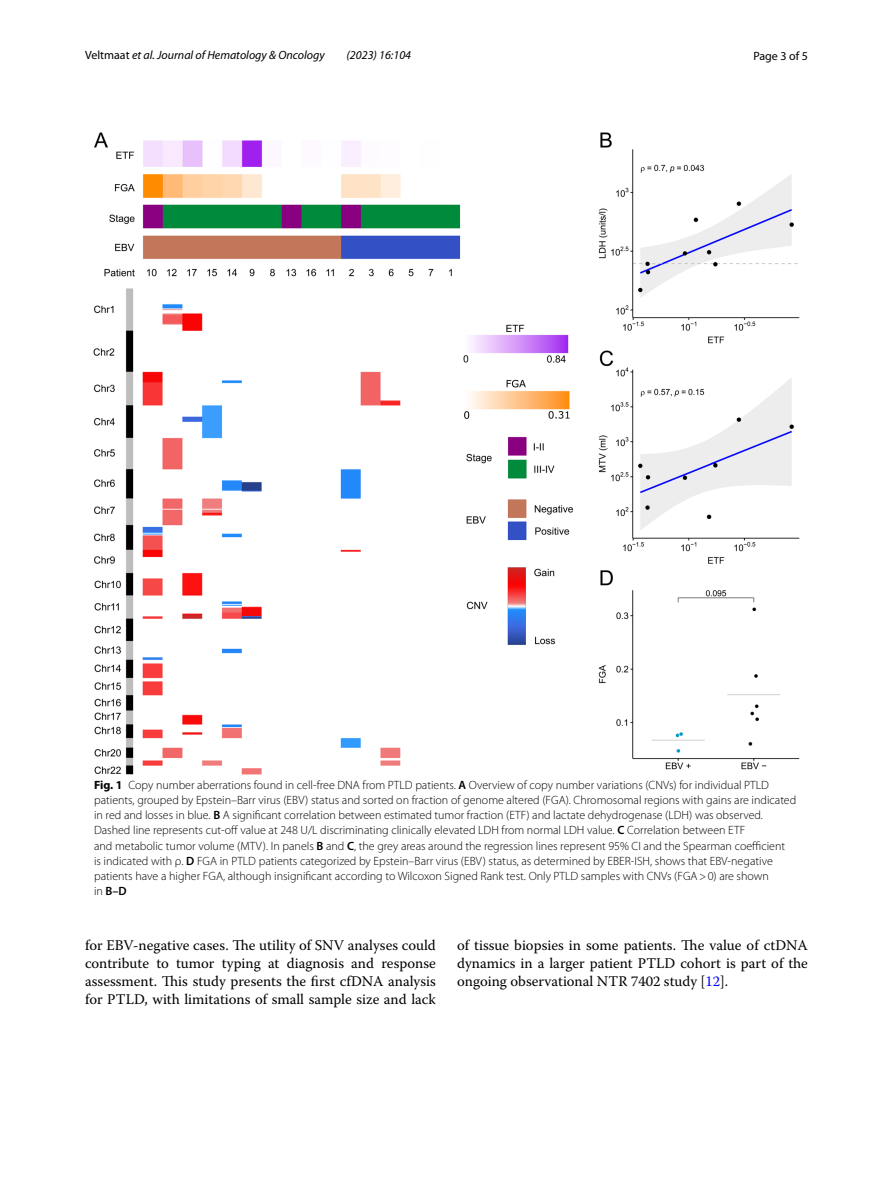
<style>
.page{position:relative;width:893px;height:1187px;background:#fff}
.page>*{position:absolute;margin:0;border:0;box-sizing:border-box;transform-origin:0 0}
.t1{font:14.7px/18px "Warnock Pro";color:#000;text-align:justify}
.t2{font:300 12px/15px "Myriad Pro";color:#000}
.t3{font:italic 12px "Myriad Pro";color:#000}
.t4{font:12px "Myriad Pro";color:#000}
.s1{font-style:normal}
.s2{font-weight:700}
.s3{font-weight:600}
.s4{color:#00f}
</style>
<div class="page">
<img style="left:94px;top:133px;width:705px;height:641px">
<p class="t3" style="left:85px;top:48px;width:241px"><span class="s1">Veltmaat</span> et al. Journal of Hematology &amp; Oncology</p>
<p class="t3" style="left:347px;top:48px;width:66px">(2023) 16:104</p>
<p class="t4" style="left:753px;top:48px;width:56px">Page 3 of 5</p>
<p class="t2" style="left:94px;top:778px;width:704px"><span class="s2">Fig. 1</span> Copy number aberrations found in cell-free DNA from PTLD patients. <span class="s3">A</span> Overview of copy number variations (CNVs) for individual PTLD patients, grouped by Epstein–Barr virus (EBV) status and sorted on fraction of genome altered (FGA). Chromosomal regions with gains are indicated in red and losses in blue. <span class="s3">B</span> A significant correlation between estimated tumor fraction (ETF) and lactate dehydrogenase (LDH) was observed.<br>Dashed line represents cut-off value at 248 U/L discriminating clinically elevated LDH from normal LDH value. <span class="s3">C</span> Correlation between ETF<br>and metabolic tumor volume (MTV). In panels <span class="s3">B</span> and <span class="s3">C</span>, the grey areas around the regression lines represent 95% CI and the Spearman coefficient<br>is indicated with ρ. <span class="s3">D</span> FGA in PTLD patients categorized by Epstein–Barr virus (EBV) status, as determined by EBER-ISH, shows that EBV-negative patients have a higher FGA, although insignificant according to Wilcoxon Signed Rank test. Only PTLD samples with CNVs (FGA&gt;0) are shown<br>in <span class="s3">B–D</span></p>
<p class="t1" style="left:85px;top:936px;width:352px">for EBV-negative cases. The utility of SNV analyses could contribute to tumor typing at diagnosis and response assessment. This study presents the first cfDNA analysis for PTLD, with limitations of small sample size and lack</p>
<p class="t1" style="left:457px;top:936px;width:352px">of tissue biopsies in some patients. The value of ctDNA dynamics in a larger patient PTLD cohort is part of the ongoing observational NTR 7402 study [<span class="s4">12</span>].</p>
</div>
